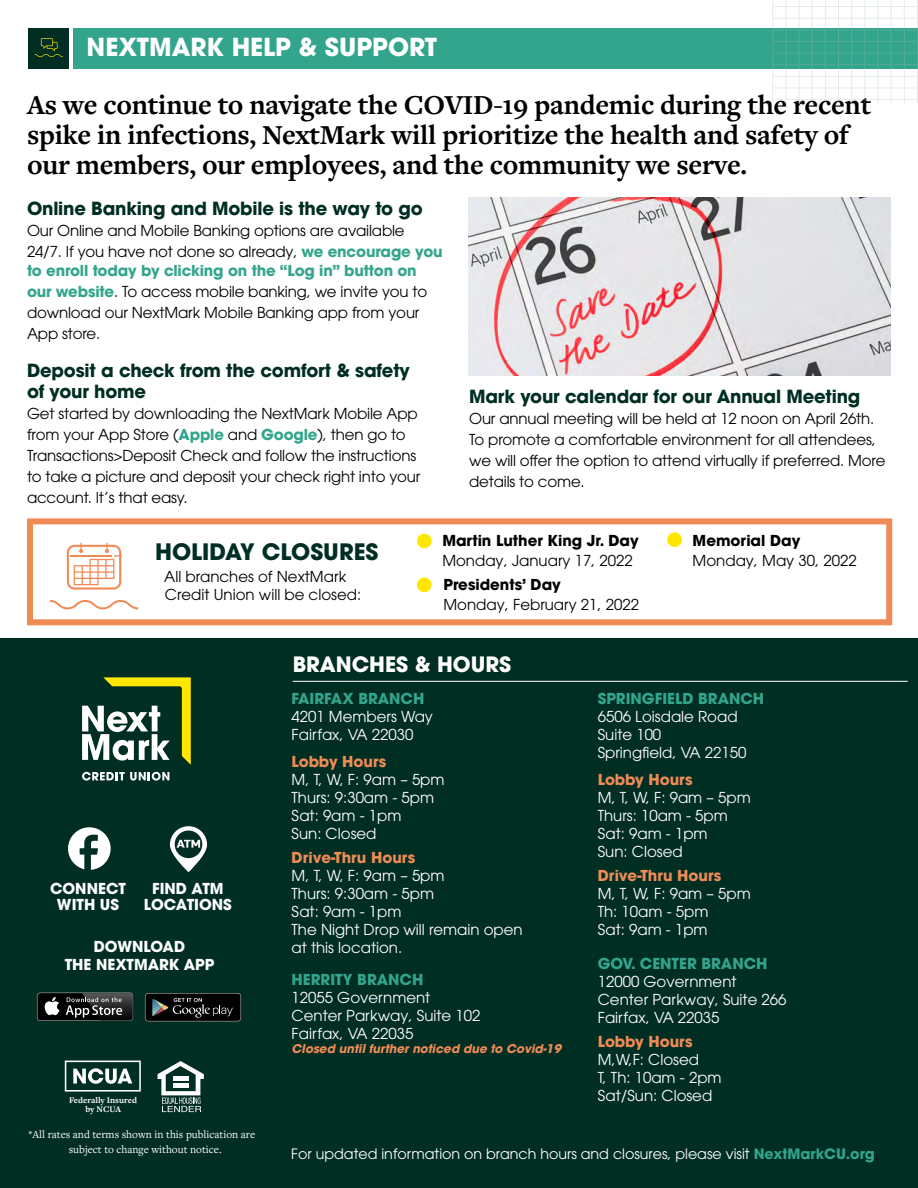
<style>
.page{position:relative;width:918px;height:1188px;background:#fff}
.page>*{position:absolute;margin:0;border:0;box-sizing:border-box;transform-origin:0 0}
.t1{font:700 28.5px/30px "Freight Text Pro";letter-spacing:-.01em;color:#000}
.t2{font:700 24.75px "ITC Avant Garde Pro";color:#fff}
.t3{font:700 22.5px "ITC Avant Garde Pro";color:#002e23}
.t4{font:700 21px "ITC Avant Garde Pro";color:#fff}
.t5{font:700 18px/21px "ITC Avant Garde Pro";letter-spacing:-.01em;color:#002e23}
.t6{font:15px/21px "ITC Avant Garde Pro";letter-spacing:-.01em;color:#000}
.t7{font:15px/18px "ITC Avant Garde Pro";color:#fff}
.t8{font:700 15px "ITC Avant Garde Pro";color:#f08b56}
.t9{font:700 15px "ITC Avant Garde Pro";color:#33a58c}
.t10{font:700 15px/16.5px "ITC Avant Garde Pro";color:#fff;text-align:center}
.t11{font:700 15px "ITC Avant Garde Pro";color:#000}
.t12{font:14.25px "ITC Avant Garde Pro";color:#fff}
.t13{font:italic 700 12px "ITC Avant Garde Pro";color:#f08b56}
.t14{font:11.25px/15px "Freight Text Pro";color:#fff;text-align:center}
.t15{font:700 8.85px/9.4px "Freight Text Pro";color:#fff;text-align:center}
.s1{font-weight:700;color:#33a58c}
.s2{color:#000}
</style>
<div class="page">
<div style="left:27px;top:518px;width:865px;height:107px;background:#fff;border:6px solid #f08b56"></div>
<svg style="left:50px;top:600px;width:88px;height:9px"></svg>
<svg style="left:67px;top:543px;width:54px;height:47px"></svg>
<hr style="left:70px;top:555px;width:42px;height:2px;background:#f08b56">
<div style="left:0;top:638px;width:918px;height:550px;background:#002e23"></div>
<svg style="left:82px;top:677px;width:109px;height:88px"></svg>
<svg style="left:82px;top:772px;width:87px;height:9px"></svg>
<div style="left:37px;top:993px;width:96px;height:28px;background:#343333;border-radius:3px"></div>
<div style="left:38px;top:993px;width:94px;height:27px;background:#010101;border-radius:3px"></div>
<svg style="left:44px;top:997px;width:15px;height:18px"></svg>
<img style="left:101px;top:1018px;width:32px;height:3px">
<img style="left:82px;top:993px;width:50px;height:27px">
<svg style="left:66px;top:997px;width:56px;height:21px"></svg>
<div style="left:145px;top:993px;width:96px;height:28px;background:#363636;border-radius:3px"></div>
<div style="left:146px;top:994px;width:94px;height:27px;background:#010101;border-radius:3px"></div>
<svg style="left:152px;top:998px;width:81px;height:20px"></svg>
<svg style="left:73px;top:1068px;width:59px;height:16px"></svg>
<div style="left:65px;top:1061px;width:76px;height:31px;border:2px solid #fff"></div>
<svg style="left:68px;top:827px;width:43px;height:43px"></svg>
<svg style="left:170px;top:826px;width:37px;height:46px"></svg>
<svg style="left:157px;top:1061px;width:47px;height:51px"></svg>
<div style="left:73px;top:28px;width:845px;height:40px;background:#33a58c"></div>
<div style="left:28px;top:28px;width:41px;height:40px;background:#002e23"></div>
<svg style="left:35px;top:38px;width:28px;height:19px"></svg>
<hr style="left:293px;top:681px;width:615px;height:1px;background:#fff">
<hr style="left:917px;top:0;width:1px;height:102px;background:#a0beb3">
<hr style="left:904px;top:0;width:1px;height:102px;background:#a0beb3">
<hr style="left:891px;top:0;width:1px;height:102px;background:#a0beb3">
<hr style="left:878px;top:0;width:1px;height:102px;background:#a0beb3">
<hr style="left:864px;top:0;width:1px;height:102px;background:#a0beb3">
<hr style="left:851px;top:0;width:1px;height:102px;background:#a0beb3">
<hr style="left:838px;top:0;width:1px;height:102px;background:#a0beb3">
<hr style="left:825px;top:0;width:1px;height:102px;background:#a0beb3">
<hr style="left:812px;top:0;width:1px;height:102px;background:#a0beb3">
<hr style="left:799px;top:0;width:1px;height:102px;background:#a0beb3">
<hr style="left:785px;top:0;width:1px;height:102px;background:#a0beb3">
<hr style="left:772px;top:0;width:1px;height:102px;background:#a0beb3">
<hr style="left:773px;top:6px;width:145px;height:1px;background:#a0beb3">
<hr style="left:773px;top:18px;width:145px;height:1px;background:#a0beb3">
<hr style="left:773px;top:29px;width:145px;height:1px;background:#a0beb3">
<hr style="left:773px;top:41px;width:145px;height:1px;background:#a0beb3">
<hr style="left:773px;top:53px;width:145px;height:1px;background:#a0beb3">
<hr style="left:773px;top:64px;width:145px;height:1px;background:#a0beb3">
<hr style="left:773px;top:76px;width:145px;height:1px;background:#a0beb3">
<hr style="left:773px;top:87px;width:145px;height:1px;background:#a0beb3">
<hr style="left:773px;top:99px;width:145px;height:1px;background:#a0beb3">
<div style="left:417px;top:534px;width:15px;height:14px;background:#ffe700;border-radius:50%"></div>
<div style="left:417px;top:578px;width:15px;height:14px;background:#ffe700;border-radius:50%"></div>
<div style="left:667px;top:532px;width:15px;height:15px;background:#ffe700;border-radius:50%"></div>
<img style="left:469px;top:198px;width:422px;height:178px">
<h2 class="t2" style="left:87px;top:31px;width:352px">NEXTMARK HELP &amp; SUPPORT</h2>
<h1 class="t1" style="left:27px;top:89px;width:846px">As we continue to navigate the COVID-19 pandemic during the recent spike in infections, NextMark will prioritize the health and safety of our members, our employees, and the community we serve.</h1>
<p class="t5" style="left:27px;top:197px;width:397px">Online Banking and Mobile is the way to go</p>
<p class="t6" style="left:27px;top:219px;width:417px">Our Online and Mobile Banking options are available<br>24/7. If you have not done so already, <span class="s1">we encourage you</span></p>
<p class="t6" style="left:27px;top:260px;width:402px"><span class="s1">to enroll today by clicking on the “Log in” button on our website</span>. To access mobile banking, we invite you to download our NextMark Mobile Banking app from your App store.</p>
<p class="t5" style="left:27px;top:359px;width:384px">Deposit a check from the comfort &amp; safety of your home</p>
<p class="t6" style="left:27px;top:402px;width:395px">Get started by downloading the NextMark Mobile App from your App Store (<span class="s1">Apple</span> and <span class="s1">Google</span>), then go to Transactions&gt;Deposit Check and follow the instructions to take a picture and deposit your check right into your account. It’s that easy.</p>
<p class="t5" style="left:469px;top:385px;width:393px">Mark your calendar for our Annual Meeting</p>
<p class="t6" style="left:469px;top:407px;width:418px">Our annual meeting will be held at 12 noon on April 26th.<br>To promote a comfortable environment for all attendees, we will offer the option to attend virtually if preferred. More details to come.</p>
<h3 class="t3" style="left:155px;top:536px;width:225px">HOLIDAY CLOSURES</h3>
<p class="t6" style="left:164px;top:567px;width:198px;line-height:18px">All branches of NextMark<br>Credit Union will be closed:</p>
<p class="t11" style="left:442px;top:531px;width:198px">Martin Luther King Jr. Day</p>
<p class="t6" style="left:442px;top:550px;width:192px">Monday, January 17, 2022</p>
<p class="t11" style="left:443px;top:575px;width:119px">Presidents’ Day</p>
<p class="t6" style="left:443px;top:593px;width:197px">Monday, February 21, 2022</p>
<h3 class="t4" style="left:293px;top:650px;width:220px">BRANCHES &amp; HOURS</h3>
<p class="t11" style="left:693px;top:531px;width:109px">Memorial Day</p>
<p class="t6" style="left:693px;top:550px;width:166px">Monday, May 30, 2022</p>
<p class="t10" style="left:50px;top:880px;width:77px">CONNECT<br>WITH US</p>
<p class="t10" style="left:144px;top:880px;width:89px">FIND ATM<br>LOCATIONS</p>
<p class="t10" style="left:65px;top:937px;width:151px;line-height:18px">DOWNLOAD<br>THE NEXTMARK APP</p>
<p class="t15" style="left:69px;top:1095px;width:70px">Federally Insured by NCUA</p>
<p class="t14" style="left:29px;top:1127px;width:228px">*All rates and terms shown in this publication are subject to change without notice.</p>
<p class="t9" style="left:292px;top:689px;width:134px">FAIRFAX BRANCH</p>
<p class="t7" style="left:292px;top:708px;width:143px">4201 Members Way<br>Fairfax, VA 22030</p>
<p class="t8" style="left:292px;top:752px;width:96px">Lobby Hours</p>
<p class="t7" style="left:292px;top:771px;width:155px">M, T, W, F: 9am – 5pm<br>Thurs: 9:30am - 5pm<br>Sat: 9am - 1pm<br>Sun: Closed</p>
<p class="t8" style="left:292px;top:848px;width:125px">Drive-Thru Hours</p>
<p class="t7" style="left:292px;top:867px;width:233px">M, T, W, F: 9am – 5pm<br>Thurs: 9:30am - 5pm<br>Sat: 9am - 1pm<br>The Night Drop will remain open at this location.</p>
<p class="t9" style="left:292px;top:969px;width:133px">HERRITY BRANCH</p>
<p class="t7" style="left:292px;top:988px;width:190px">12055 Government<br>Center Parkway, Suite 102<br>Fairfax, VA 22035</p>
<p class="t13" style="left:292px;top:1041px;width:271px">Closed until further noticed due to Covid-19</p>
<p class="t9" style="left:598px;top:689px;width:168px">SPRINGFIELD BRANCH</p>
<p class="t7" style="left:598px;top:708px;width:150px">6506 Loisdale Road<br>Suite 100<br>Springfield, VA 22150</p>
<p class="t8" style="left:598px;top:770px;width:96px">Lobby Hours</p>
<p class="t7" style="left:598px;top:789px;width:155px">M, T, W, F: 9am – 5pm<br>Thurs: 10am - 5pm<br>Sat: 9am - 1pm<br>Sun: Closed</p>
<p class="t8" style="left:598px;top:866px;width:125px">Drive-Thru Hours</p>
<p class="t7" style="left:598px;top:885px;width:155px">M, T, W, F: 9am – 5pm<br>Th: 10am - 5pm<br>Sat: 9am - 1pm</p>
<p class="t9" style="left:598px;top:954px;width:171px">GOV. CENTER BRANCH</p>
<p class="t7" style="left:598px;top:972px;width:190px">12000 Government<br>Center Parkway, Suite 266<br>Fairfax, VA 22035</p>
<p class="t8" style="left:598px;top:1032px;width:96px">Lobby Hours</p>
<p class="t7" style="left:598px;top:1050px;width:125px">M,W,F: Closed<br>T, Th: 10am - 2pm<br>Sat/Sun: Closed</p>
<p class="t12" style="left:291px;top:1145px;width:589px">For updated information on branch hours and closures, please visit <span class="s1">NextMarkCU.org</span><span class="s2">.</span></p>
</div>
